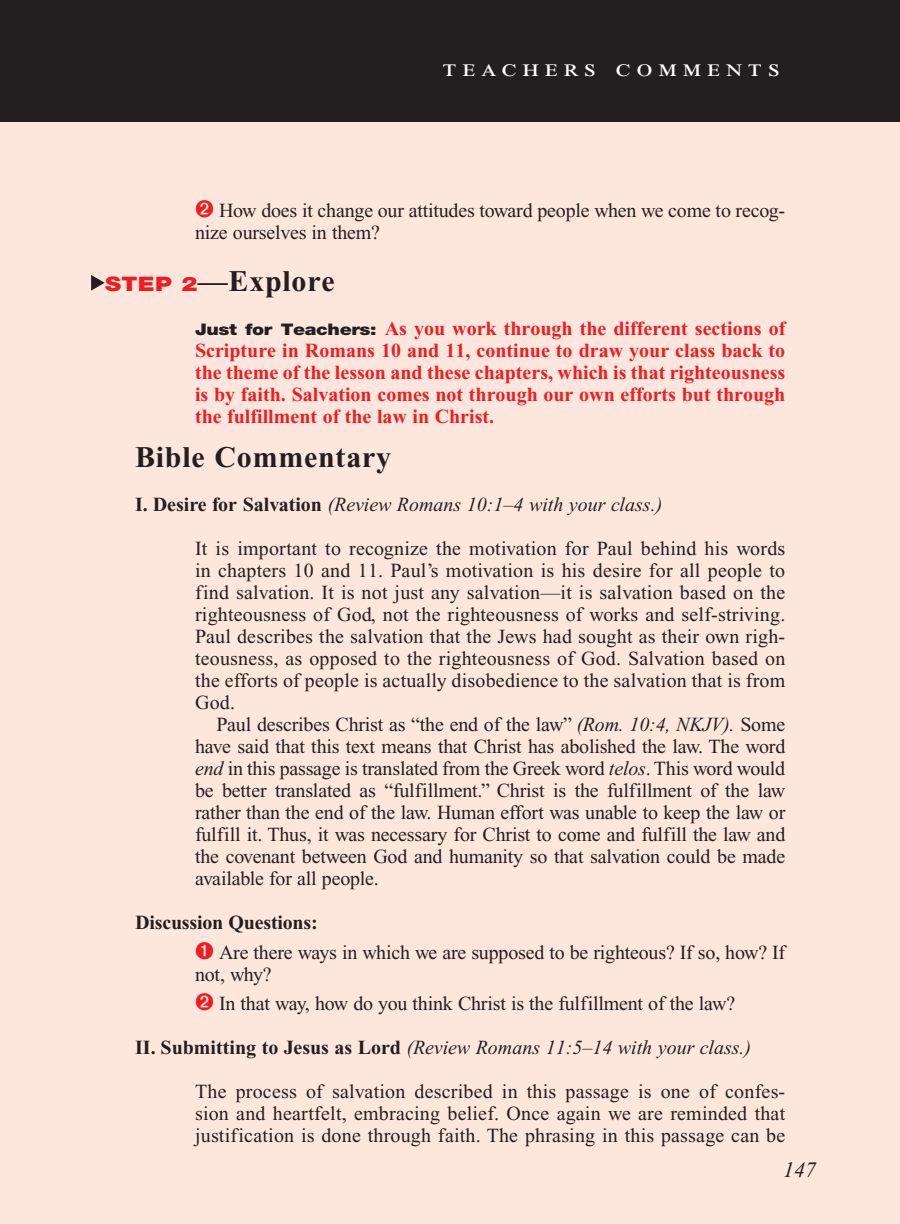
<style>
.page{position:relative;width:900px;height:1224px;background:#fff}
.page>*{position:absolute;margin:0;border:0;box-sizing:border-box;transform-origin:0 0}
.T_Aim_hang_indent{font:700 30px "Times New Roman PS Std";letter-spacing:.025em;color:#231f20}
.T_Aim_bodyXindent{font:700 30px "Times New Roman PS Std";letter-spacing:.025em;color:#231f20}
.Teachers_Comments_He{font:24px "Times New Roman PS Std";letter-spacing:.2em;color:#fff;scale:1.2 1}
.PageNumbers{font:italic 22px "Times New Roman PS Std";color:#231f20}
.Objectives_Body_Text{font:20px/22px "Times New Roman PS Std";letter-spacing:.01em;color:#231f20;text-align:justify}
.Objectives_Body_Text-2{font:700 20px/22px "Times New Roman PS Std";color:#ee1d23;text-align:justify}
.Bulleted_Points1{font:20px/22px "Times New Roman PS Std";letter-spacing:-.01em;color:#231f20}
.Roman_Numeral_Sub_He{font:italic 20px "Times New Roman PS Std";color:#231f20}
.Roman_Numeral_Sub_He-2{font:700 20px "Times New Roman PS Std";letter-spacing:-.01em;color:#231f20}
.s1{font-family:"Helvetica Neue LT Std";font-weight:900;font-size:20px;color:#ee1d23}
.s2{font-family:"Helvetica Neue LT Std";font-weight:900;font-size:16px;color:#231f20}
.s3{font-weight:700;font-style:normal}
.s4{font-style:italic}
</style>
<div class="page">
<div style="left:0;top:116px;width:900px;height:1108px;background:#fde7dc"></div>
<svg style="left:91px;top:275px;width:14px;height:16px"></svg>
<div style="left:0;top:0;width:900px;height:122px;background:#231f20"></div>
<p class="Teachers_Comments_He" style="left:443px;top:55px;width:283px">teachers comments</p>
<p class="Bulleted_Points1" style="left:195px;top:199px;width:592px;text-indent:24px">How does it change our attitudes toward people when we come to recog&shy;nize ourselves in them?</p>
<p class="T_Aim_bodyXindent" style="left:105px;top:264px;width:231px"><span class="s1">STEP 2</span>—Explore</p>
<p class="Objectives_Body_Text-2" style="left:195px;top:317px;width:592px"><span class="s2">Just for Teachers:</span> As you work through the different sections of Scripture in Romans 10 and 11, continue to draw your class back to the theme of the lesson and these chapters, which is that righteousness is by faith. Salvation comes not through our own efforts but through the fulfillment of the law in Christ.</p>
<p class="T_Aim_hang_indent" style="left:135px;top:440px;width:258px">Bible Commentary</p>
<p class="Roman_Numeral_Sub_He" style="left:135px;top:493px;width:529px"><span class="s3">I. Desire for Salvation</span> (Review Romans 10:1–4 with your class.)</p>
<p class="Objectives_Body_Text" style="left:195px;top:537px;width:592px;text-align:left">It is important to recognize the motivation for Paul behind his words in chapters 10 and 11. Paul’s motivation is his desire for all people to find salvation. It is not just any salvation—it is salvation based on the righteousness of God, not the righteousness of works and self-striving.<br>Paul describes the salvation that the Jews had sought as their own righ&shy;teousness, as opposed to the righteousness of God. Salvation based on the efforts of people is actually disobedience to the salvation that is from God.</p>
<p class="Objectives_Body_Text" style="left:195px;top:713px;width:592px;text-indent:22px">Paul describes Christ as “the end of the law” <span class="s4">(Rom. 10:4, NKJV).</span> Some have said that this text means that Christ has abolished the law. The word <span class="s4">end</span> in this passage is translated from the Greek word <span class="s4">telos</span>. This word would be better translated as “fulfillment.” Christ is the fulfillment of the law rather than the end of the law. Human effort was unable to keep the law or fulfill it. Thus, it was necessary for Christ to come and fulfill the law and the covenant between God and humanity so that salvation could be made available for all people.</p>
<p class="Roman_Numeral_Sub_He-2" style="left:135px;top:911px;width:184px">Discussion Questions:</p>
<p class="Bulleted_Points1" style="left:195px;top:941px;width:592px;text-indent:24px">Are there ways in which we are supposed to be righteous? If so, how? If not, why?</p>
<p class="Bulleted_Points1" style="left:219px;top:993px;width:518px">In that way, how do you think Christ is the fulfillment of the law?</p>
<p class="Roman_Numeral_Sub_He" style="left:135px;top:1037px;width:618px"><span class="s3">II. Submitting to Jesus as Lord</span> (Review Romans 11:5–14 with your class.)</p>
<p class="Objectives_Body_Text" style="left:195px;top:1081px;width:592px">The process of salvation described in this passage is one of confes&shy;sion and heartfelt, embracing belief. Once again we are reminded that justification is done through faith. The phrasing in this passage can be</p>
<p class="PageNumbers" style="left:783px;top:1158px;width:34px">147</p>
</div>
